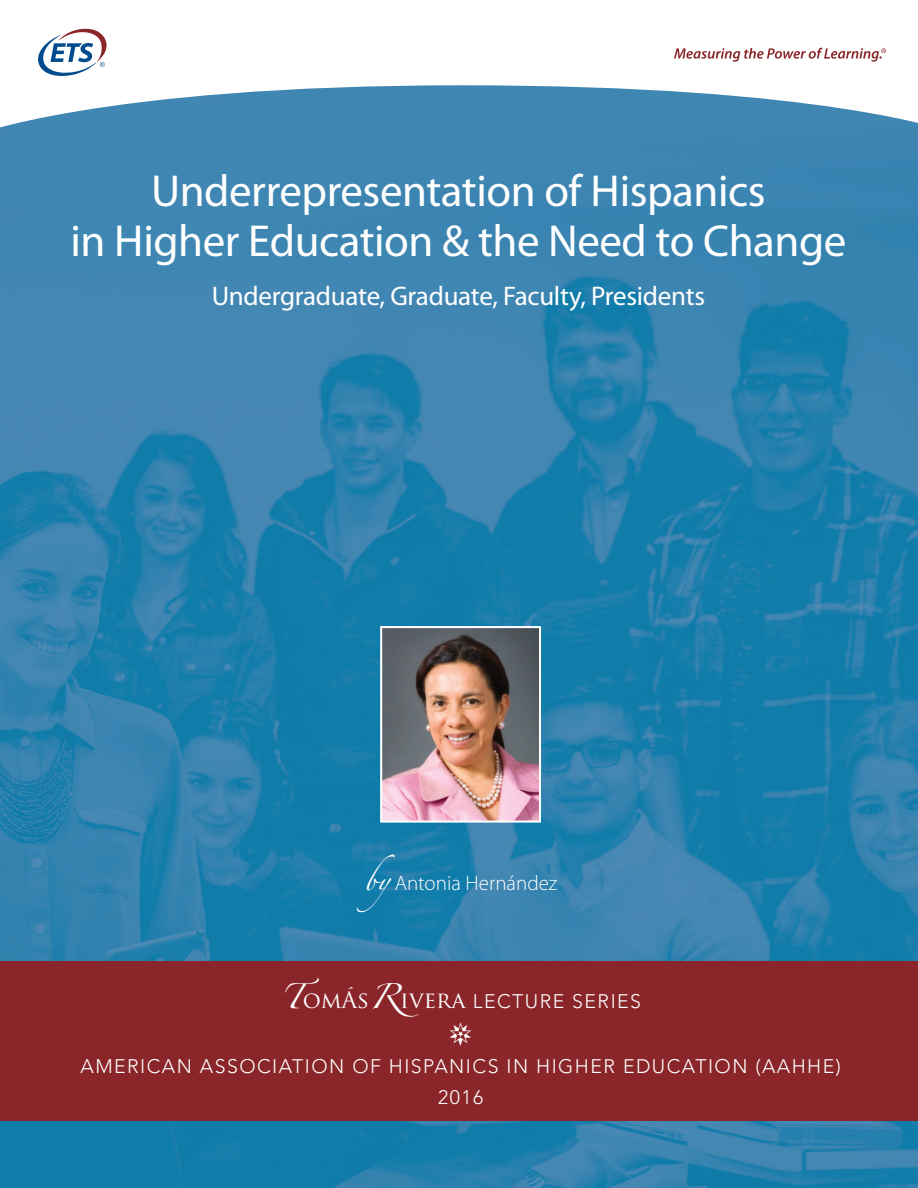
<style>
.page{position:relative;width:918px;height:1188px;background:#fff}
.page>*{position:absolute;margin:0;border:0;box-sizing:border-box;transform-origin:0 0}
.t1{font:45px/49.5px "Myriad Pro";letter-spacing:-.01em;color:#fff;text-align:center}
.t2{font:37.5px "Woodtype Ornaments Std";color:#fff}
.t3{font:27px "Myriad Pro";letter-spacing:-.01em;color:#fff}
.t4{font:300 21px "Myriad Pro";color:#fff}
.t5{font:300 19.5px "Avenir LT Std";letter-spacing:.075em;color:#fff}
.s1{font-family:"Zapfino";font-weight:400}
.s2{font-family:"Zapfino";font-weight:400;font-size:22.5px}
.s3{font-family:"Trajan Pro";font-weight:400;font-size:22.5px}
</style>
<div class="page">
<img style="left:0;top:137px;width:918px;height:1051px">
<svg style="left:0;top:47px;width:918px;height:90px"></svg>
<svg style="left:674px;top:48px;width:212px;height:14px"></svg>
<svg style="left:37px;top:28px;width:72px;height:49px"></svg>
<div style="left:0;top:961px;width:918px;height:159px;background:#8a2529"></div>
<img style="left:383px;top:629px;width:155px;height:191px">
<div style="left:380px;top:626px;width:161px;height:197px;border:2px solid #fff"></div>
<h1 class="t1" style="left:70px;top:167px;width:777px">Underrepresentation of Hispanics<br>in Higher Education &amp; the Need to Change</h1>
<h1 class="t3" style="left:212px;top:281px;width:495px">Undergraduate, Graduate, Faculty, Presidents</h1>
<p class="t4" style="left:364px;top:872px;width:195px"><span class="s1">by</span>Antonia Hernández</p>
<p class="t5" style="left:280px;top:989px;width:362px"><span class="s2">T</span><span class="s3">OMÁS</span><span class="s2">R</span><span class="s3">IVERA</span> LECTURE SERIES</p>
<h2 class="t2" style="left:449px;top:1018px;width:25px">•</h2>
<p class="t5" style="left:81px;top:1055px;width:762px">AMERICAN ASSOCIATION OF HISPANICS IN HIGHER EDUCATION (AAHHE)</p>
<p class="t5" style="left:438px;top:1086px;width:46px">2016</p>
</div>
